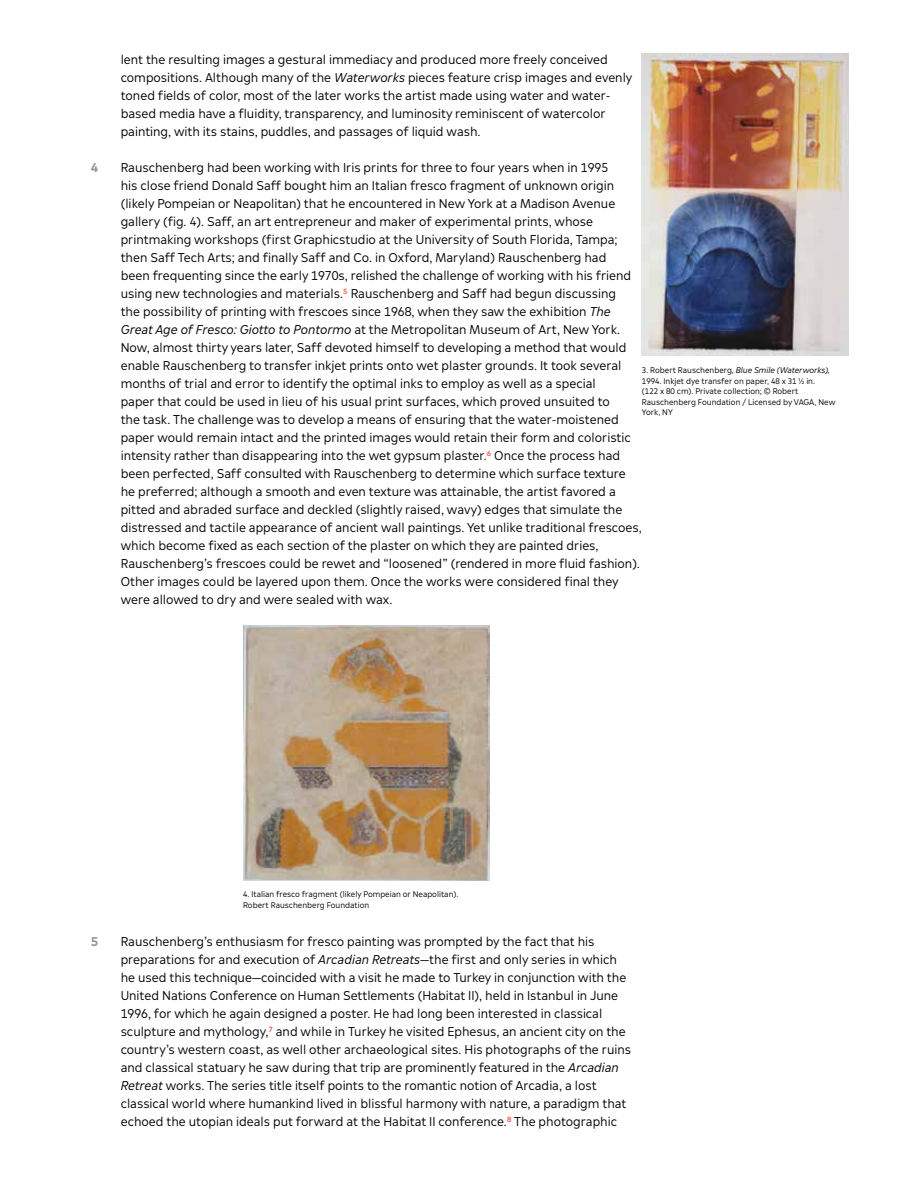
<style>
.page{position:relative;width:918px;height:1188px;background:#fff}
.page>*{position:absolute;margin:0;border:0;box-sizing:border-box;transform-origin:0 0}
.t1{font:12.75px/18px "SFMOMA Text";color:#000}
.t2{font:700 12.75px "SFMOMA Display";color:#939598}
.t3{font:8.25px/10.5px "SFMOMA Text";color:#000}
.s1{font-style:italic}
</style>
<div class="page">
<img style="left:642px;top:54px;width:207px;height:301px">
<img style="left:244px;top:626px;width:246px;height:254px">
<p class="t1" style="left:121px;top:50px;width:513px">lent the resulting images a gestural immediacy and produced more freely conceived compositions. Although many of the <span class="s1">Waterworks</span> pieces feature crisp images and evenly toned fields of color, most of the later works the artist made using water and water&shy;based media have a fluidity, transparency, and luminosity reminiscent of watercolor painting, with its stains, puddles, and passages of liquid wash.</p>
<p class="t2" style="left:91px;top:159px;width:9px">4</p>
<p class="t1" style="left:121px;top:158px;width:523px">Rauschenberg had been working with Iris prints for three to four years when in 1995<br>his close friend Donald Saff bought him an Italian fresco fragment of unknown origin (likely Pompeian or Neapolitan) that he encountered in New York at a Madison Avenue gallery (fig. 4). Saff, an art entrepreneur and maker of experimental prints, whose printmaking workshops (first Graphicstudio at the University of South Florida, Tampa; then Saff Tech Arts; and finally Saff and Co. in Oxford, Maryland) Rauschenberg had<br>been frequenting since the early 1970s, relished the challenge of working with his friend using new technologies and materials.<sup>5</sup> Rauschenberg and Saff had begun discussing<br>the possibility of printing with frescoes since 1968, when they saw the exhibition <span class="s1">The Great Age of Fresco: Giotto to Pontormo</span> at the Metropolitan Museum of Art, New York.<br>Now, almost thirty years later, Saff devoted himself to developing a method that would enable Rauschenberg to transfer inkjet prints onto wet plaster grounds. It took several months of trial and error to identify the optimal inks to employ as well as a special<br>paper that could be used in lieu of his usual print surfaces, which proved unsuited to<br>the task. The challenge was to develop a means of ensuring that the water-moistened paper would remain intact and the printed images would retain their form and coloristic intensity rather than disappearing into the wet gypsum plaster.<sup>6</sup> Once the process had been perfected, Saff consulted with Rauschenberg to determine which surface texture he preferred; although a smooth and even texture was attainable, the artist favored a pitted and abraded surface and deckled (slightly raised, wavy) edges that simulate the distressed and tactile appearance of ancient wall paintings. Yet unlike traditional frescoes, which become fixed as each section of the plaster on which they are painted dries, Rauschenberg’s frescoes could be rewet and “loosened” (rendered in more fluid fashion).<br>Other images could be layered upon them. Once the works were considered final they were allowed to dry and were sealed with wax.</p>
<p class="t3" style="left:642px;top:365px;width:195px">3. Robert Rauschenberg, <span class="s1">Blue Smile (Waterworks), </span>1994. Inkjet dye transfer on paper, 48 x 31 1/2 in.<br>(122 x 80 cm). Private collection; © Robert Rauschenberg Foundation / Licensed by VAGA, New York, NY</p>
<p class="t3" style="left:243px;top:889px;width:217px">4. Italian fresco fragment (likely Pompeian or Neapolitan).<br>Robert Rauschenberg Foundation</p>
<p class="t2" style="left:91px;top:933px;width:9px">5</p>
<p class="t1" style="left:121px;top:932px;width:512px">Rauschenberg’s enthusiasm for fresco painting was prompted by the fact that his preparations for and execution of <span class="s1">Arcadian Retreats</span>—the first and only series in which he used this technique—coincided with a visit he made to Turkey in conjunction with the United Nations Conference on Human Settlements (Habitat II), held in Istanbul in June 1996, for which he again designed a poster. He had long been interested in classical sculpture and mythology,<sup>7</sup> and while in Turkey he visited Ephesus, an ancient city on the country’s western coast, as well other archaeological sites. His photographs of the ruins and classical statuary he saw during that trip are prominently featured in the <span class="s1">Arcadian Retreat</span> works. The series title itself points to the romantic notion of Arcadia, a lost classical world where humankind lived in blissful harmony with nature, a paradigm that echoed the utopian ideals put forward at the Habitat II conference.<sup>8</sup> The photographic</p>
</div>
